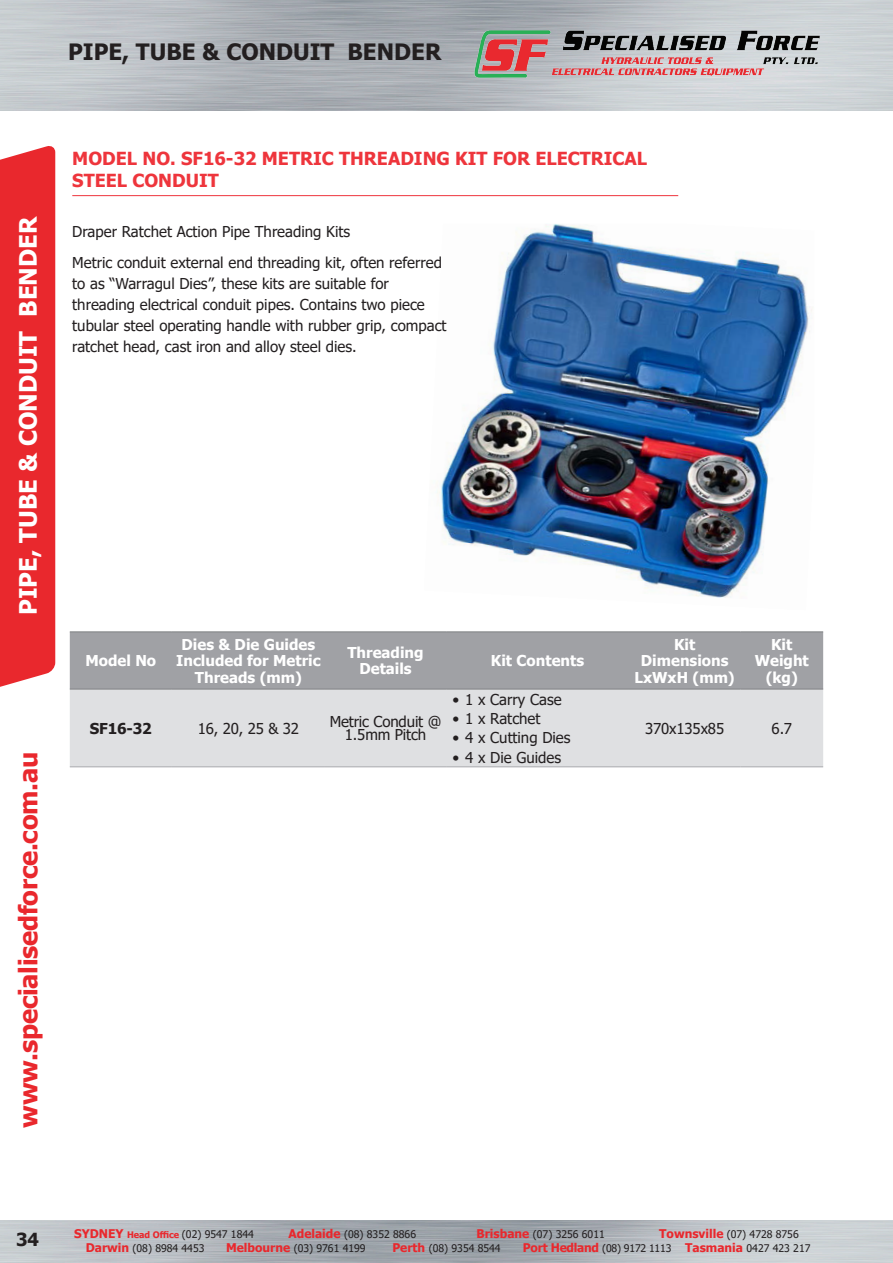
<style>
.page{position:relative;width:893px;height:1263px;background:#fff}
.page>*{position:absolute;margin:0;border:0;box-sizing:border-box;transform-origin:0 0}
.t1{font:700 25.5px "Tahoma";letter-spacing:-.01em;color:#e9282d}
.t2{font:700 24px "Tahoma";color:#fff}
.t3{font:700 22.5px "Tahoma";color:#231f20}
.RC_Product_Heading_RED_Underline{font:700 18px/21.6px "Tahoma";color:#ee353c}
.t4{font:700 18px "Tahoma";color:#231f20}
.RC_Body_Copy_LIGHT_10_pt{font:15px/21px "Tahoma";color:#231f20}
.RC_Header_Table_WHITE_10_pt_SOURCE{font:700 15px/16.5px "Tahoma";color:#fff;text-align:center}
.RC_Cell_Centred_10_pt_SOURCE{font:15px/13.5px "Tahoma";letter-spacing:-.01em;color:#231f20;text-align:center}
.RC_Cell_Centred_10_pt_SOURCE-2{font:700 15px "Tahoma";letter-spacing:-.01em;color:#231f20}
.t5{font:10.5px "Tahoma";color:#231f20}
.s1{font-weight:700;font-size:12px;color:#e9282d}
.s2{font-weight:700;font-size:9px;color:#e9282d}
</style>
<div class="page">
<div style="left:0;top:146px;width:55px;height:541px;background:#e9282d"></div>
<img style="left:444px;top:30px;width:409px;height:52px">
<hr style="left:72px;top:195px;width:606px;height:1px;background:#ee353c">
<img style="left:437px;top:224px;width:375px;height:374px">
<div style="left:70px;top:632px;width:753px;height:57px;background:#a0a1a5"></div>
<div style="left:70px;top:690px;width:753px;height:76px;background:#dfe0e2"></div>
<hr style="left:70px;top:766px;width:102px;height:1px;background:#a8a9ad">
<hr style="left:172px;top:766px;width:153px;height:1px;background:#a8a9ad">
<hr style="left:325px;top:766px;width:121px;height:1px;background:#a8a9ad">
<hr style="left:446px;top:766px;width:183px;height:1px;background:#a8a9ad">
<hr style="left:629px;top:766px;width:111px;height:1px;background:#a8a9ad">
<hr style="left:740px;top:766px;width:83px;height:1px;background:#a8a9ad">
<hr style="left:70px;top:631px;width:102px;height:1px;background:#808285">
<hr style="left:172px;top:631px;width:153px;height:1px;background:#808285">
<hr style="left:325px;top:631px;width:121px;height:1px;background:#808285">
<hr style="left:446px;top:631px;width:183px;height:1px;background:#808285">
<hr style="left:629px;top:631px;width:111px;height:1px;background:#808285">
<hr style="left:740px;top:631px;width:83px;height:1px;background:#808285">
<hr style="left:70px;top:689px;width:102px;height:1px;background:#808285">
<hr style="left:172px;top:689px;width:153px;height:1px;background:#808285">
<hr style="left:325px;top:689px;width:121px;height:1px;background:#808285">
<hr style="left:446px;top:689px;width:183px;height:1px;background:#808285">
<hr style="left:629px;top:689px;width:111px;height:1px;background:#808285">
<hr style="left:740px;top:689px;width:83px;height:1px;background:#808285">
<h3 class="t3" style="left:68px;top:36px;width:375px">PIPE, TUBE &amp; CONDUIT BENDER</h3>
<h2 class="t2" style="left:11px;top:615px;width:400px;rotate:-90deg">PIPE, TUBE &amp; CONDUIT BENDER</h2>
<h1 class="t1" style="left:10px;top:1128px;width:378px;rotate:-90deg">www.specialisedforce.com.au</h1>
<p class="RC_Product_Heading_RED_Underline" style="left:72px;top:149px;width:576px">MODEL NO. SF16-32 METRIC THREADING KIT FOR ELECTRICAL<br>STEEL CONDUIT</p>
<p class="RC_Body_Copy_LIGHT_10_pt" style="left:72px;top:222px;width:279px">Draper Ratchet Action Pipe Threading Kits</p>
<p class="RC_Body_Copy_LIGHT_10_pt" style="left:72px;top:253px;width:376px">Metric conduit external end threading kit, often referred to as “Warragul Dies”, these kits are suitable for threading electrical conduit pipes. Contains two piece tubular steel operating handle with rubber grip, compact ratchet head, cast iron and alloy steel dies.</p>
<p class="RC_Header_Table_WHITE_10_pt_SOURCE" style="left:85px;top:653px;width:72px">Model No</p>
<p class="RC_Header_Table_WHITE_10_pt_SOURCE" style="left:176px;top:637px;width:146px">Dies &amp; Die Guides<br>Included for Metric<br>Threads (mm)</p>
<p class="RC_Header_Table_WHITE_10_pt_SOURCE" style="left:347px;top:645px;width:78px">Threading<br>Details</p>
<p class="RC_Header_Table_WHITE_10_pt_SOURCE" style="left:491px;top:653px;width:95px">Kit Contents</p>
<p class="RC_Cell_Centred_10_pt_SOURCE-2" style="left:90px;top:718px;width:63px">SF16-32</p>
<p class="RC_Cell_Centred_10_pt_SOURCE" style="left:198px;top:722px;width:103px">16, 20, 25 &amp; 32</p>
<p class="RC_Cell_Centred_10_pt_SOURCE" style="left:330px;top:716px;width:113px">Metric Conduit @<br>1.5mm Pitch</p>
<p class="RC_Body_Copy_LIGHT_10_pt" style="left:452px;top:690px;width:111px">• 1 x Carry Case</p>
<p class="RC_Body_Copy_LIGHT_10_pt" style="left:452px;top:709px;width:89px">• 1 x Ratchet</p>
<p class="RC_Body_Copy_LIGHT_10_pt" style="left:452px;top:728px;width:120px">• 4 x Cutting Dies</p>
<p class="RC_Body_Copy_LIGHT_10_pt" style="left:452px;top:747px;width:110px">• 4 x Die Guides</p>
<p class="RC_Header_Table_WHITE_10_pt_SOURCE" style="left:635px;top:637px;width:102px">Kit<br>Dimensions<br>LxWxH (mm)</p>
<p class="RC_Header_Table_WHITE_10_pt_SOURCE" style="left:755px;top:637px;width:56px">Kit<br>Weight (kg)</p>
<p class="RC_Cell_Centred_10_pt_SOURCE" style="left:645px;top:722px;width:81px">370x135x85</p>
<p class="RC_Cell_Centred_10_pt_SOURCE" style="left:772px;top:722px;width:22px">6.7</p>
<p class="t4" style="left:16px;top:1226px;width:24px">34</p>
<p class="t5" style="left:74px;top:1227px;width:181px"><span class="s1">SYDNEY</span> <span class="s2">Head Office</span> (02) 9547 1844</p>
<p class="t5" style="left:289px;top:1227px;width:129px"><span class="s1">Adelaide</span> (08) 8352 8866</p>
<p class="t5" style="left:476px;top:1227px;width:130px"><span class="s1">Brisbane</span> (07) 3256 6011</p>
<p class="t5" style="left:659px;top:1227px;width:141px"><span class="s1">Townsville</span> (07) 4728 8756</p>
<p class="t5" style="left:86px;top:1241px;width:120px"><span class="s1">Darwin</span> (08) 8984 4453</p>
<p class="t5" style="left:226px;top:1241px;width:141px"><span class="s1">Melbourne</span> (03) 9761 4199</p>
<p class="t5" style="left:392px;top:1241px;width:110px"><span class="s1">Perth</span> (08) 9354 8544</p>
<p class="t5" style="left:523px;top:1241px;width:289px"><span class="s1">Port Hedland</span> (08) 9172 1113 <span class="s1">Tasmania</span> 0427 423 217</p>
</div>
